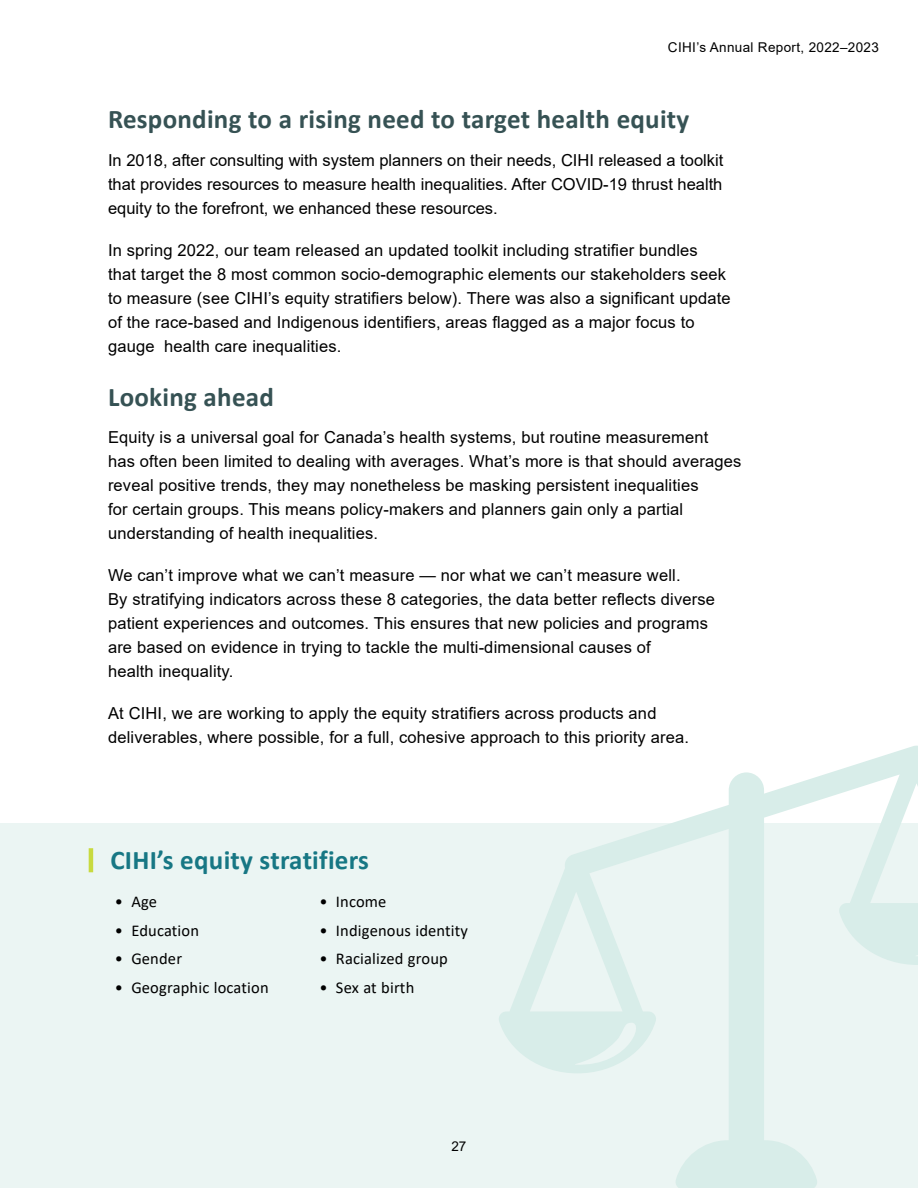
<style>
.page{position:relative;width:918px;height:1188px;background:#fff}
.page>*{position:absolute;margin:0;border:0;box-sizing:border-box;transform-origin:0 0}
.H3{font:700 27px "Calibri";letter-spacing:.01em;color:#365254}
.sidebar_H2{font:700 27px "Calibri";letter-spacing:.01em;color:#177784}
.body{font:16.5px/24px "Arial";letter-spacing:.01em;color:#000}
.t1{font:16.5px "Calibri";letter-spacing:.01em;color:#000}
.t2{font:13.5px "Arial";letter-spacing:.025em;color:#000}
</style>
<div class="page">
<div style="left:0;top:824px;width:918px;height:364px;background:#ebf5f3"></div>
<hr style="left:89px;top:848px;width:4px;height:24px;background:#c8da3f">
<svg style="left:498px;top:745px;width:420px;height:443px"></svg>
<p class="t2" style="left:668px;top:38px;width:212px">CIHI’s Annual Report, 2022–2023</p>
<h4 class="H3" style="left:108px;top:100px;width:583px">Responding to a rising need to target health equity</h4>
<p class="body" style="left:108px;top:148px;width:617px;text-align:justify">In 2018, after consulting with system planners on their needs, CIHI released a toolkit that provides resources to measure health inequalities. After COVID-19 thrust health equity to the forefront, we enhanced these resources.</p>
<p class="body" style="left:108px;top:238px;width:624px">In spring 2022, our team released an updated toolkit including stratifier bundles<br>that target the 8 most common socio-demographic elements our stakeholders seek to measure (see CIHI’s equity stratifiers below). There was also a significant update of the race-based and Indigenous identifiers, areas flagged as a major focus to gauge health care inequalities.</p>
<h4 class="H3" style="left:108px;top:378px;width:167px">Looking ahead</h4>
<p class="body" style="left:108px;top:425px;width:635px">Equity is a universal goal for Canada’s health systems, but routine measurement<br>has often been limited to dealing with averages. What’s more is that should averages reveal positive trends, they may nonetheless be masking persistent inequalities<br>for certain groups. This means policy-makers and planners gain only a partial understanding of health inequalities.</p>
<p class="body" style="left:108px;top:563px;width:609px">We can’t improve what we can’t measure — nor what we can’t measure well.<br>By stratifying indicators across these 8 categories, the data better reflects diverse patient experiences and outcomes. This ensures that new policies and programs are based on evidence in trying to tackle the multi-dimensional causes of<br>health inequality.</p>
<p class="body" style="left:108px;top:701px;width:583px">At CIHI, we are working to apply the equity stratifiers across products and deliverables, where possible, for a full, cohesive approach to this priority area.</p>
<p class="sidebar_H2" style="left:110px;top:841px;width:260px">CIHI’s equity stratifiers</p>
<p class="t1" style="left:115px;top:890px;width:44px">• Age</p>
<p class="t1" style="left:115px;top:919px;width:86px">• Education</p>
<p class="t1" style="left:115px;top:947px;width:69px">• Gender</p>
<p class="t1" style="left:115px;top:976px;width:155px">• Geographic location</p>
<p class="t1" style="left:319px;top:890px;width:69px">• Income</p>
<p class="t1" style="left:319px;top:919px;width:150px">• Indigenous identity</p>
<p class="t1" style="left:319px;top:947px;width:130px">• Racialized group</p>
<p class="t1" style="left:319px;top:976px;width:96px">• Sex at birth</p>
<p class="t2" style="left:451px;top:1137px;width:17px">27</p>
</div>
